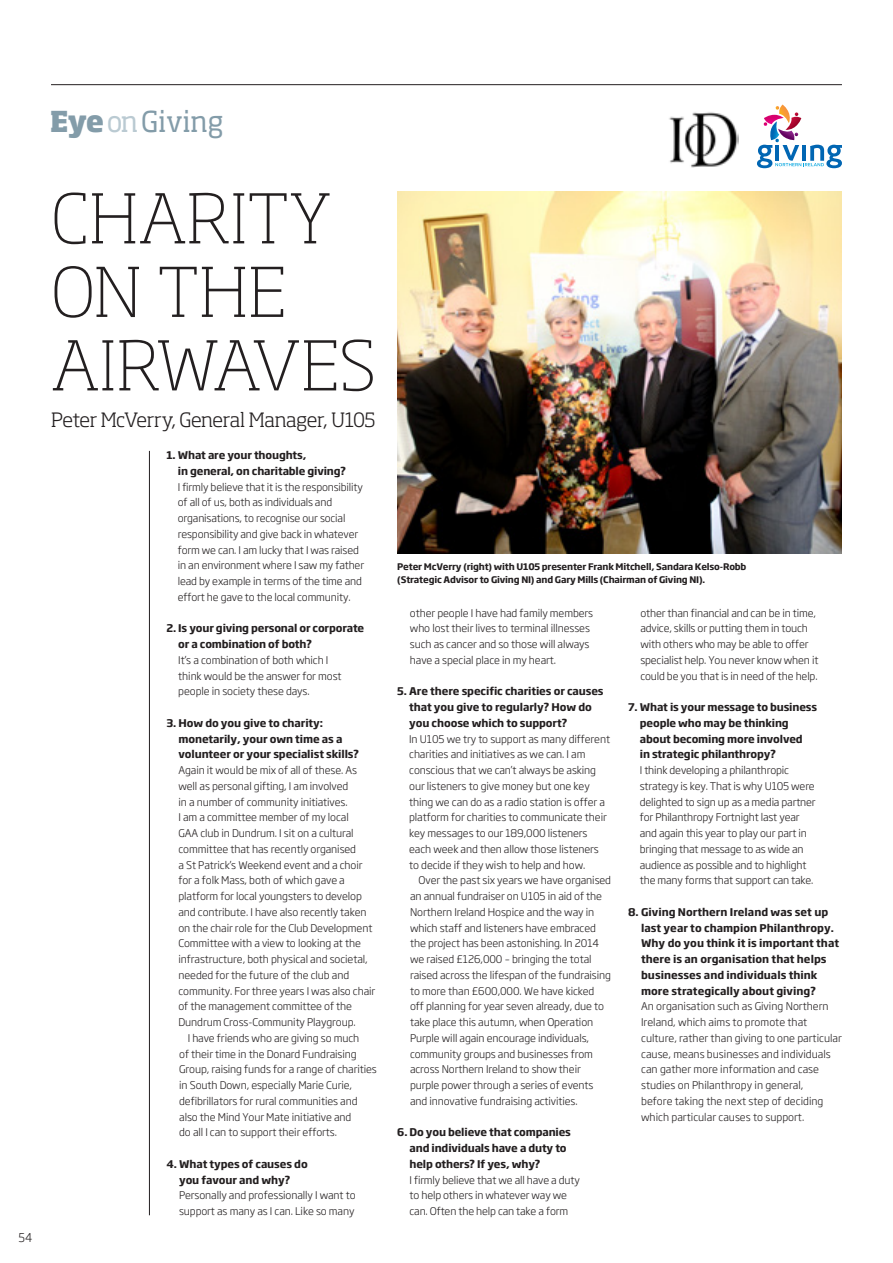
<style>
.page{position:relative;width:893px;height:1263px;background:#fff}
.page>*{position:absolute;margin:0;border:0;box-sizing:border-box;transform-origin:0 0}
._1_Headline_Soho_Std{font:200 67.5px/73.5px "Soho Std";color:#231f20}
.t1{font:28.5px "Soho Std";color:#839ca9;scale:.95 1}
._2_Intro_Soho_Std{font:300 19.5px "Soho Std";letter-spacing:-.02em;color:#231f20}
.t2{font:300 12px "Soho Gothic Pro";color:#231f20;scale:.95 1}
._4_Body_Soho_Goth{font:300 10.5px/15.8px "Soho Gothic Pro";letter-spacing:-.01em;color:#231f20}
._6_Caption_Soho_Goth{font:700 9px/12.8px "Soho Gothic Pro";letter-spacing:-.02em;color:#231f20}
.s1{font-weight:800}
.s2{color:#bacad2}
.s3{font-weight:700}
</style>
<div class="page">
<hr style="left:51px;top:84px;width:791px;height:1px;background:#231f20">
<img style="left:397px;top:191px;width:445px;height:363px">
<hr style="left:149px;top:451px;width:1px;height:764px;background:#231f20">
<svg style="left:757px;top:105px;width:85px;height:63px"></svg>
<img style="left:669px;top:112px;width:70px;height:56px">
<p class="t1" style="left:50px;top:103px;width:184px"><span class="s1">Eye</span><span class="s2">on</span>Giving</p>
<p class="t2" style="left:19px;top:1228px;width:16px">54</p>
<p class="_1_Headline_Soho_Std" style="left:51px;top:181px;width:326px">CHARITY<br>ON THE<br>AIRWAVES</p>
<p class="_2_Intro_Soho_Std" style="left:51px;top:408px;width:326px">Peter McVerry, General Manager, U105</p>
<p class="_4_Body_Soho_Goth" style="left:178px;top:447px;width:188px;text-indent:-11px"><span class="s3">1. What are your thoughts,<br>in general, on charitable giving?<br></span>I firmly believe that it is the responsibility of all of us, both as individuals and organisations, to recognise our social responsibility and give back in whatever form we can. I am lucky that I was raised in an environment where I saw my father lead by example in terms of the time and effort he gave to the local community.</p>
<p class="_4_Body_Soho_Goth" style="left:178px;top:620px;width:187px;text-indent:-12px"><span class="s3">2. Is your giving personal or corporate or a combination of both?<br></span>It’s a combination of both which I<br>think would be the answer for most people in society these days.</p>
<p class="_4_Body_Soho_Goth" style="left:178px;top:714px;width:198px;text-indent:-12px"><span class="s3">3. How do you give to charity: monetarily, your own time as a volunteer or your specialist skills?<br></span>Again it would be mix of all of these. As well as personal gifting, I am involved<br>in a number of community initiatives.<br>I am a committee member of my local<br>GAA club in Dundrum. I sit on a cultural committee that has recently organised<br>a St Patrick’s Weekend event and a choir for a folk Mass, both of which gave a platform for local youngsters to develop and contribute. I have also recently taken on the chair role for the Club Development Committee with a view to looking at the infrastructure, both physical and societal, needed for the future of the club and community. For three years I was also chair of the management committee of the Dundrum Cross-Community Playgroup.</p>
<p class="_4_Body_Soho_Goth" style="left:179px;top:1029px;width:199px;text-indent:9px">I have friends who are giving so much<br>of their time in the Donard Fundraising Group, raising funds for a range of charities in South Down, especially Marie Curie, defibrillators for rural communities and also the Mind Your Mate initiative and<br>do all I can to support their efforts.</p>
<p class="_4_Body_Soho_Goth" style="left:179px;top:1155px;width:178px;text-indent:-13px"><span class="s3">4. What types of causes do<br>you favour and why?<br></span>Personally and professionally I want to support as many as I can. Like so many</p>
<p class="_6_Caption_Soho_Goth" style="left:397px;top:559px;width:351px">Peter McVerry (right) with U105 presenter Frank Mitchell, Sandara Kelso-Robb (Strategic Advisor to Giving NI) and Gary Mills (Chairman of Giving NI).</p>
<p class="_4_Body_Soho_Goth" style="left:410px;top:604px;width:185px">other people I have had family members who lost their lives to terminal illnesses such as cancer and so those will always have a special place in my heart.</p>
<p class="_4_Body_Soho_Goth" style="left:409px;top:683px;width:202px;text-indent:-12px"><span class="s3">5. Are there specific charities or causes that you give to regularly? How do you choose which to support?<br></span>In U105 we try to support as many different charities and initiatives as we can. I am conscious that we can’t always be asking our listeners to give money but one key thing we can do as a radio station is offer a platform for charities to communicate their key messages to our 189,000 listeners each week and then allow those listeners to decide if they wish to help and how.</p>
<p class="_4_Body_Soho_Goth" style="left:410px;top:872px;width:203px;text-indent:9px">Over the past six years we have organised an annual fundraiser on U105 in aid of the Northern Ireland Hospice and the way in which staff and listeners have embraced the project has been astonishing. In 2014 we raised £126,000 – bringing the total raised across the lifespan of the fundraising to more than £600,000. We have kicked<br>off planning for year seven already, due to take place this autumn, when Operation Purple will again encourage individuals, community groups and businesses from across Northern Ireland to show their purple power through a series of events and innovative fundraising activities.</p>
<p class="_4_Body_Soho_Goth" style="left:410px;top:1124px;width:172px;text-indent:-12px"><span class="s3">6. Do you believe that companies and individuals have a duty to help others? If yes, why?<br></span>I firmly believe that we all have a duty to help others in whatever way we can. Often the help can take a form</p>
<p class="_4_Body_Soho_Goth" style="left:640px;top:604px;width:180px">other than financial and can be in time, advice, skills or putting them in touch with others who may be able to offer specialist help. You never know when it could be you that is in need of the help.</p>
<p class="_4_Body_Soho_Goth" style="left:640px;top:699px;width:179px;text-indent:-12px"><span class="s3">7. What is your message to business people who may be thinking about becoming more involved<br>in strategic philanthropy?<br></span>I think developing a philanthropic strategy is key. That is why U105 were delighted to sign up as a media partner for Philanthropy Fortnight last year and again this year to play our part in bringing that message to as wide an audience as possible and to highlight the many forms that support can take.</p>
<p class="_4_Body_Soho_Goth" style="left:641px;top:903px;width:202px;text-indent:-13px"><span class="s3">8. Giving Northern Ireland was set up last year to champion Philanthropy.<br>Why do you think it is important that there is an organisation that helps businesses and individuals think more strategically about giving?<br></span>An organisation such as Giving Northern Ireland, which aims to promote that culture, rather than giving to one particular cause, means businesses and individuals can gather more information and case studies on Philanthropy in general,<br>before taking the next step of deciding which particular causes to support.</p>
</div>
